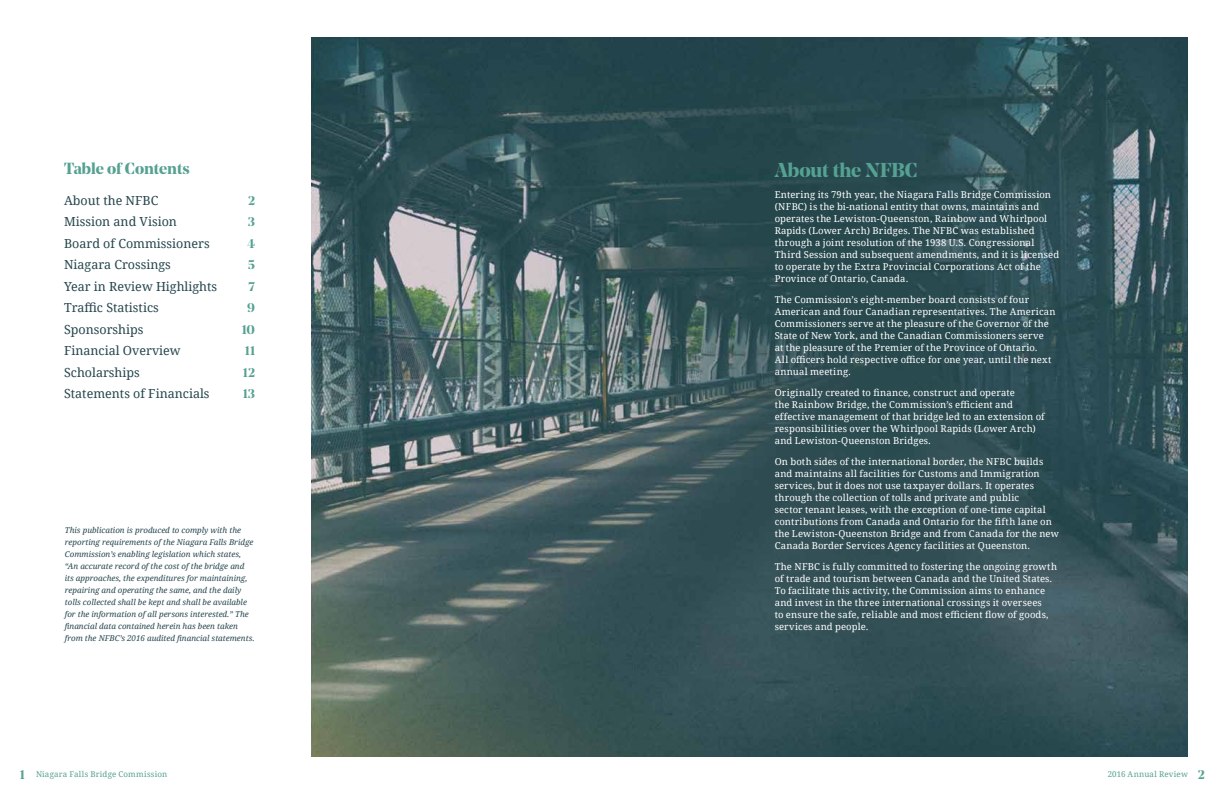
<style>
.page{position:relative;width:1224px;height:792px;background:#fff}
.page>*{position:absolute;margin:0;border:0;box-sizing:border-box;transform-origin:0 0}
.t1{font:700 20px "Noe Display";letter-spacing:-.01em;color:#55a192}
.t2{font:700 16px "Noe Display";letter-spacing:-.005em;color:#55a192}
.t3{font:12.5px "Droid Serif";color:#25464e}
.t4{font:700 12.5px "Noe Display";color:#55a192}
.t5{font:9.5px/12px "Droid Serif";letter-spacing:.015em;color:#fff}
.t6{font:italic 8px/12px "Droid Serif";color:#25464e}
.t7{font:8px "Droid Serif";letter-spacing:.025em;color:#55a192}
.s1{font-family:"Noe Display";font-weight:700;font-size:12.5px}
</style>
<div class="page">
<img style="left:311px;top:38px;width:877px;height:718px">
<h2 class="t2" style="left:64px;top:158px;width:127px">Table of Contents</h2>
<h3 class="t3" style="left:64px;top:191px;width:96px">About the NFBC</h3>
<h3 class="t4" style="left:248px;top:192px;width:9px">2</h3>
<h3 class="t3" style="left:64px;top:213px;width:114px">Mission and Vision</h3>
<h3 class="t4" style="left:248px;top:214px;width:9px">3</h3>
<h3 class="t3" style="left:64px;top:234px;width:147px">Board of Commissioners</h3>
<h3 class="t4" style="left:248px;top:235px;width:9px">4</h3>
<h3 class="t3" style="left:64px;top:256px;width:108px">Niagara Crossings</h3>
<h3 class="t4" style="left:248px;top:257px;width:9px">5</h3>
<h3 class="t3" style="left:64px;top:277px;width:155px">Year in Review Highlights</h3>
<h3 class="t4" style="left:249px;top:278px;width:8px">7</h3>
<h3 class="t3" style="left:64px;top:299px;width:96px">Traffic Statistics</h3>
<h3 class="t4" style="left:247px;top:300px;width:9px">9</h3>
<h3 class="t3" style="left:64px;top:320px;width:81px">Sponsorships</h3>
<h3 class="t4" style="left:242px;top:321px;width:15px">10</h3>
<h3 class="t3" style="left:64px;top:342px;width:118px">Financial Overview</h3>
<h3 class="t4" style="left:245px;top:343px;width:12px">11</h3>
<h3 class="t3" style="left:64px;top:363px;width:77px">Scholarships</h3>
<h3 class="t4" style="left:243px;top:364px;width:14px">12</h3>
<h3 class="t3" style="left:64px;top:385px;width:147px">Statements of Financials</h3>
<h3 class="t4" style="left:243px;top:386px;width:14px">13</h3>
<p class="t6" style="left:65px;top:524px;width:191px">This publication is produced to comply with the reporting requirements of the Niagara Falls Bridge Commission’s enabling legislation which states, “An accurate record of the cost of the bridge and its approaches, the expenditures for maintaining, repairing and operating the same, and the daily tolls collected shall be kept and shall be available for the information of all persons interested.” The financial data contained herein has been taken from the NFBC’s 2016 audited financial statements.</p>
<h1 class="t1" style="left:775px;top:157px;width:144px">About the NFBC</h1>
<p class="t5" style="left:775px;top:188px;width:286px">Entering its 79th year, the Niagara Falls Bridge Commission (NFBC) is the bi-national entity that owns, maintains and operates the Lewiston-Queenston, Rainbow and Whirlpool Rapids (Lower Arch) Bridges. The NFBC was established through a joint resolution of the 1938 U.S. Congressional Third Session and subsequent amendments, and it is licensed to operate by the Extra Provincial Corporations Act of the Province of Ontario, Canada.</p>
<p class="t5" style="left:775px;top:293px;width:282px">The Commission’s eight-member board consists of four American and four Canadian representatives. The American Commissioners serve at the pleasure of the Governor of the State of New York, and the Canadian Commissioners serve<br>at the pleasure of the Premier of the Province of Ontario.<br>All officers hold respective office for one year, until the next annual meeting.</p>
<p class="t5" style="left:775px;top:386px;width:271px">Originally created to finance, construct and operate<br>the Rainbow Bridge, the Commission’s efficient and effective management of that bridge led to an extension of responsibilities over the Whirlpool Rapids (Lower Arch) and Lewiston-Queenston Bridges.</p>
<p class="t5" style="left:775px;top:455px;width:286px">On both sides of the international border, the NFBC builds and maintains all facilities for Customs and Immigration services, but it does not use taxpayer dollars. It operates through the collection of tolls and private and public<br>sector tenant leases, with the exception of one-time capital contributions from Canada and Ontario for the fifth lane on the Lewiston-Queenston Bridge and from Canada for the new Canada Border Services Agency facilities at Queenston.</p>
<p class="t5" style="left:775px;top:560px;width:284px">The NFBC is fully committed to fostering the ongoing growth of trade and tourism between Canada and the United States.<br>To facilitate this activity, the Commission aims to enhance and invest in the three international crossings it oversees<br>to ensure the safe, reliable and most efficient flow of goods, services and people.</p>
<p class="t7" style="left:20px;top:769px;width:149px"><span class="s1">1</span> Niagara Falls Bridge Commission</p>
<p class="t7" style="left:1108px;top:769px;width:99px">2016 Annual Review <span class="s1">2</span></p>
</div>
